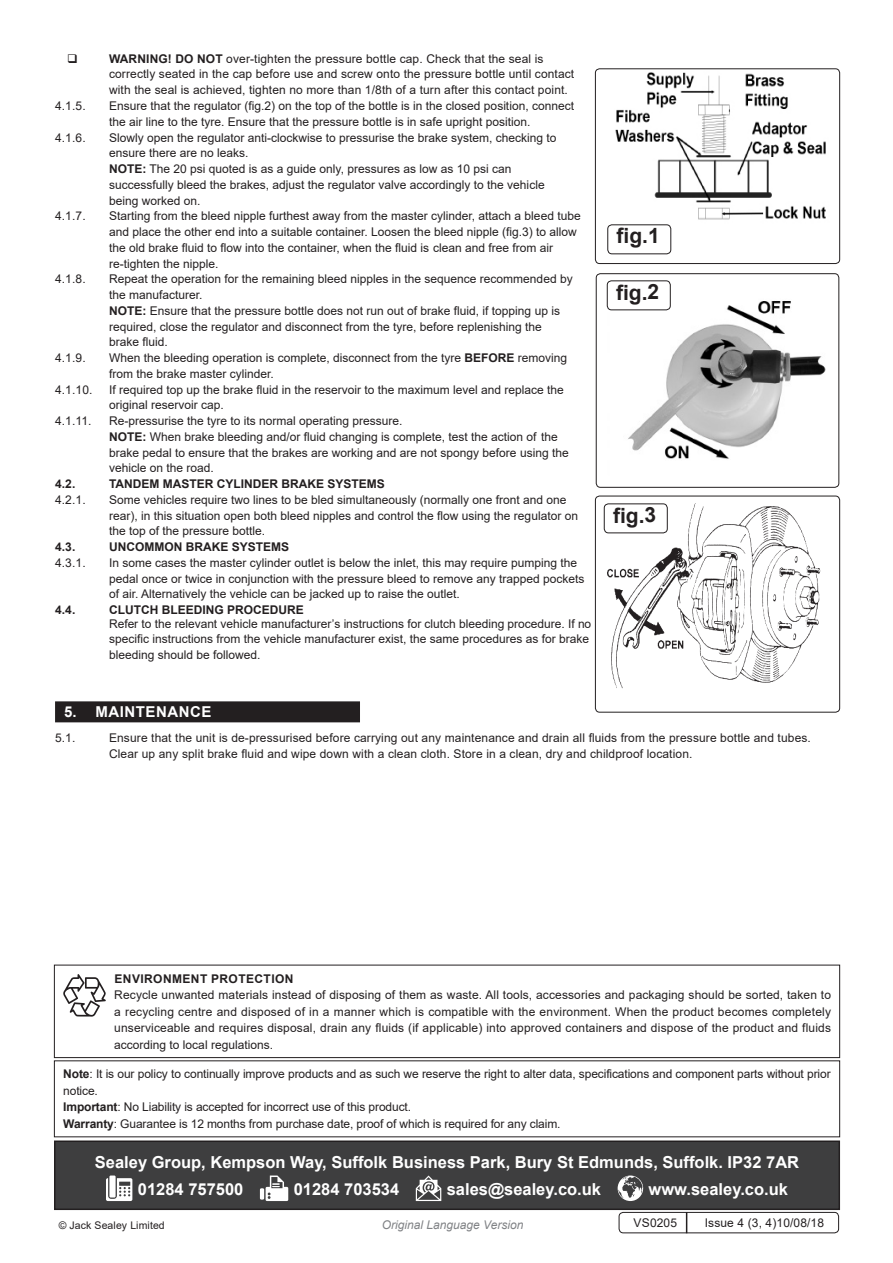
<style>
.page{position:relative;width:893px;height:1263px;background:#fff}
.page>*{position:absolute;margin:0;border:0;box-sizing:border-box;transform-origin:0 0}
.t1{font:700 21px "Arial";color:#231f20}
.Footer_Contact_Infor{font:700 16.5px "Arial";color:#fff}
.t2{font:700 15px "Arial";letter-spacing:.035em;color:#fff}
.Enviroment_Protectio{font:12px/15.8px "Arial";color:#231f20}
.Body{font:12px/14.4px "Arial";color:#231f20}
.Important_Notificati{font:12px/16.5px "Arial";letter-spacing:-.01em;color:#231f20}
.Enviroment_Protectio-2{font:700 12px "Arial";color:#231f20}
.Body__Footer{font:12px "Arial";letter-spacing:.01em;color:#231f20}
.t3{font:italic 12px "Arial";color:#808285}
.Enviroment_Protectio-3{font:700 12px "Arial";letter-spacing:.035em;color:#231f20}
.Body__Justified__7pt{font:10.5px "Arial";letter-spacing:.01em;color:#231f20}
.s1{font-weight:700}
</style>
<div class="page">
<div style="left:55px;top:701px;width:305px;height:21px;background:#231f20"></div>
<img style="left:606px;top:285px;width:220px;height:174px">
<div style="left:596px;top:273px;width:243px;height:215px;border:1px solid #231f20;border-radius:4px"></div>
<img style="left:615px;top:72px;width:211px;height:179px">
<div style="left:595px;top:68px;width:245px;height:196px;border:1px solid #231f20;border-radius:4px"></div>
<div style="left:607px;top:281px;width:63px;height:29px;background:#fff;border-radius:4px"></div>
<div style="left:607px;top:280px;width:64px;height:30px;border:1px solid #231f20;border-radius:4px"></div>
<div style="left:608px;top:225px;width:63px;height:29px;background:#fff;border-radius:4px"></div>
<div style="left:607px;top:224px;width:64px;height:30px;border:1px solid #231f20;border-radius:4px"></div>
<img style="left:605px;top:496px;width:235px;height:216px">
<div style="left:595px;top:496px;width:245px;height:216px;border:1px solid #231f20;border-radius:4px"></div>
<div style="left:604px;top:504px;width:63px;height:29px;background:#fff;border-radius:4px"></div>
<div style="left:604px;top:503px;width:64px;height:30px;border:1px solid #231f20;border-radius:4px"></div>
<div style="left:619px;top:1212px;width:220px;height:21px;border:1px solid #231f20;border-radius:4px"></div>
<svg style="left:686px;top:1212px;width:1px;height:21px"></svg>
<div style="left:55px;top:1141px;width:784px;height:68px;background:#3e3e3f"></div>
<svg style="left:106px;top:1178px;width:26px;height:23px"></svg>
<div style="left:109px;top:1175px;width:7px;height:22px;background:#fff"></div>
<hr style="left:260px;top:1188px;width:4px;height:11px;background:#fff">
<svg style="left:266px;top:1175px;width:22px;height:26px"></svg>
<svg style="left:416px;top:1175px;width:25px;height:26px"></svg>
<svg style="left:618px;top:1175px;width:25px;height:26px"></svg>
<div style="left:54px;top:1140px;width:786px;height:70px;border:2px solid #231f20"></div>
<div style="left:54px;top:965px;width:786px;height:93px;border:1px solid #231f20"></div>
<svg style="left:63px;top:974px;width:43px;height:43px"></svg>
<p class="Enviroment_Protectio" style="left:109px;top:51px;width:436px"><span class="s1">WARNING! DO NOT</span> over-tighten the pressure bottle cap. Check that the seal is</p>
<p class="Body" style="left:109px;top:67px;width:467px">correctly seated in the cap before use and screw onto the pressure bottle until contact</p>
<p class="Body" style="left:109px;top:83px;width:460px">with the seal is achieved, tighten no more than 1/8th of a turn after this contact point.</p>
<p class="Enviroment_Protectio" style="left:55px;top:98px;width:32px">4.1.5.</p>
<p class="Enviroment_Protectio" style="left:109px;top:98px;width:466px">Ensure that the regulator (fig.2) on the top of the bottle is in the closed position, connect</p>
<p class="Body" style="left:109px;top:114px;width:423px">the air line to the tyre. Ensure that the pressure bottle is in safe upright position.</p>
<p class="Enviroment_Protectio" style="left:55px;top:129px;width:32px">4.1.6.</p>
<p class="Enviroment_Protectio" style="left:109px;top:129px;width:449px">Slowly open the regulator anti-clockwise to pressurise the brake system, checking to</p>
<p class="Body" style="left:109px;top:146px;width:141px">ensure there are no leaks.</p>
<p class="Body" style="left:109px;top:161px;width:404px"><span class="s1">NOTE:</span> The 20 psi quoted is as a guide only, pressures as low as 10 psi can</p>
<p class="Body" style="left:109px;top:177px;width:437px">successfully bleed the brakes, adjust the regulator valve accordingly to the vehicle</p>
<p class="Body" style="left:109px;top:193px;width:93px">being worked on.</p>
<p class="Enviroment_Protectio" style="left:55px;top:208px;width:32px">4.1.7.</p>
<p class="Enviroment_Protectio" style="left:109px;top:208px;width:473px">Starting from the bleed nipple furthest away from the master cylinder, attach a bleed tube</p>
<p class="Body" style="left:109px;top:224px;width:469px">and place the other end into a suitable container. Loosen the bleed nipple (fig.3) to allow</p>
<p class="Body" style="left:109px;top:240px;width:446px">the old brake fluid to flow into the container, when the fluid is clean and free from air</p>
<p class="Body" style="left:109px;top:256px;width:111px">re-tighten the nipple.</p>
<p class="Enviroment_Protectio" style="left:55px;top:271px;width:32px">4.1.8.</p>
<p class="Enviroment_Protectio" style="left:109px;top:271px;width:465px">Repeat the operation for the remaining bleed nipples in the sequence recommended by</p>
<p class="Body" style="left:109px;top:287px;width:95px">the manufacturer.</p>
<p class="Body" style="left:109px;top:303px;width:452px"><span class="s1">NOTE:</span> Ensure that the pressure bottle does not run out of brake fluid, if topping up is</p>
<p class="Body" style="left:109px;top:319px;width:434px">required, close the regulator and disconnect from the tyre, before replenishing the</p>
<p class="Body" style="left:109px;top:335px;width:60px">brake fluid.</p>
<p class="Enviroment_Protectio" style="left:55px;top:350px;width:32px">4.1.9.</p>
<p class="Enviroment_Protectio" style="left:109px;top:350px;width:460px">When the bleeding operation is complete, disconnect from the tyre <span class="s1">BEFORE</span> removing</p>
<p class="Body" style="left:109px;top:366px;width:166px">from the brake master cylinder.</p>
<p class="Enviroment_Protectio" style="left:55px;top:381px;width:39px">4.1.10.</p>
<p class="Enviroment_Protectio" style="left:109px;top:381px;width:456px">If required top up the brake fluid in the reservoir to the maximum level and replace the</p>
<p class="Body" style="left:109px;top:398px;width:116px">original reservoir cap.</p>
<p class="Enviroment_Protectio" style="left:55px;top:413px;width:38px">4.1.11.</p>
<p class="Enviroment_Protectio" style="left:109px;top:413px;width:295px">Re-pressurise the tyre to its normal operating pressure.</p>
<p class="Body" style="left:109px;top:429px;width:450px"><span class="s1">NOTE:</span> When brake bleeding and/or fluid changing is complete, test the action of the</p>
<p class="Body" style="left:109px;top:445px;width:461px">brake pedal to ensure that the brakes are working and are not spongy before using the</p>
<p class="Body" style="left:109px;top:461px;width:106px">vehicle on the road.</p>
<p class="Enviroment_Protectio-2" style="left:55px;top:475px;width:22px">4.2.</p>
<p class="Enviroment_Protectio-2" style="left:109px;top:475px;width:277px">TANDEM MASTER CYLINDER BRAKE SYSTEMS</p>
<p class="Enviroment_Protectio" style="left:55px;top:492px;width:32px">4.2.1.</p>
<p class="Enviroment_Protectio" style="left:109px;top:492px;width:470px">Some vehicles require two lines to be bled simultaneously (normally one front and one rear), in this situation open both bleed nipples and control the flow using the regulator on the top of the pressure bottle.</p>
<p class="Enviroment_Protectio-2" style="left:55px;top:538px;width:22px">4.3.</p>
<p class="Enviroment_Protectio-2" style="left:109px;top:538px;width:181px">UNCOMMON BRAKE SYSTEMS</p>
<p class="Enviroment_Protectio" style="left:55px;top:555px;width:32px">4.3.1.</p>
<p class="Enviroment_Protectio" style="left:109px;top:555px;width:477px">In some cases the master cylinder outlet is below the inlet, this may require pumping the pedal once or twice in conjunction with the pressure bleed to remove any trapped pockets of air. Alternatively the vehicle can be jacked up to raise the outlet.</p>
<p class="Enviroment_Protectio-2" style="left:55px;top:601px;width:22px">4.4.</p>
<p class="Enviroment_Protectio-2" style="left:109px;top:601px;width:196px">CLUTCH BLEEDING PROCEDURE</p>
<p class="Body" style="left:109px;top:617px;width:484px">Refer to the relevant vehicle manufacturer’s instructions for clutch bleeding procedure. If no specific instructions from the vehicle manufacturer exist, the same procedures as for brake</p>
<p class="Body" style="left:109px;top:647px;width:153px">bleeding should be followed.</p>
<p class="t1" style="left:617px;top:221px;width:45px">fig.1</p>
<p class="t1" style="left:616px;top:277px;width:45px">fig.2</p>
<p class="t1" style="left:613px;top:500px;width:45px">fig.3</p>
<p class="t2" style="left:64px;top:701px;width:149px">5. MAINTENANCE</p>
<p class="Enviroment_Protectio" style="left:55px;top:730px;width:22px">5.1.</p>
<p class="Enviroment_Protectio" style="left:109px;top:730px;width:703px">Ensure that the unit is de-pressurised before carrying out any maintenance and drain all fluids from the pressure bottle and tubes.<br>Clear up any split brake fluid and wipe down with a clean cloth. Store in a clean, dry and childproof location.</p>
<p class="Enviroment_Protectio-3" style="left:114px;top:970px;width:181px">ENVIRONMENT PROTECTION</p>
<p class="Enviroment_Protectio" style="left:114px;top:987px;width:718px;line-height:16.5px;text-align:justify">Recycle unwanted materials instead of disposing of them as waste. All tools, accessories and packaging should be sorted, taken to a recycling centre and disposed of in a manner which is compatible with the environment. When the product becomes completely unserviceable and requires disposal, drain any fluids (if applicable) into approved containers and dispose of the product and fluids according to local regulations.</p>
<p class="Important_Notificati" style="left:63px;top:1066px;width:769px"><span class="s1">Note</span>: It is our policy to continually improve products and as such we reserve the right to alter data, specifications and component parts without prior notice.</p>
<p class="Important_Notificati" style="left:63px;top:1099px;width:349px"><span class="s1">Important</span>: No Liability is accepted for incorrect use of this product.</p>
<p class="Important_Notificati" style="left:63px;top:1115px;width:499px"><span class="s1">Warranty</span>: Guarantee is 12 months from purchase date, proof of which is required for any claim.</p>
<p class="Footer_Contact_Infor" style="left:95px;top:1150px;width:706px">Sealey Group, Kempson Way, Suffolk Business Park, Bury St Edmunds, Suffolk. IP32 7AR</p>
<p class="Footer_Contact_Infor" style="left:138px;top:1177px;width:107px">01284 757500</p>
<p class="Footer_Contact_Infor" style="left:294px;top:1177px;width:107px">01284 703534</p>
<p class="Footer_Contact_Infor" style="left:447px;top:1177px;width:156px">sales@sealey.co.uk</p>
<p class="Footer_Contact_Infor" style="left:649px;top:1177px;width:141px">www.sealey.co.uk</p>
<p class="Body__Justified__7pt" style="left:59px;top:1218px;width:108px">© Jack Sealey Limited</p>
<p class="t3" style="left:382px;top:1217px;width:143px">Original Language Version</p>
<p class="Body__Footer" style="left:633px;top:1215px;width:45px">VS0205</p>
<p class="Body__Footer" style="left:705px;top:1215px;width:121px">Issue 4 (3, 4)10/08/18</p>
</div>
